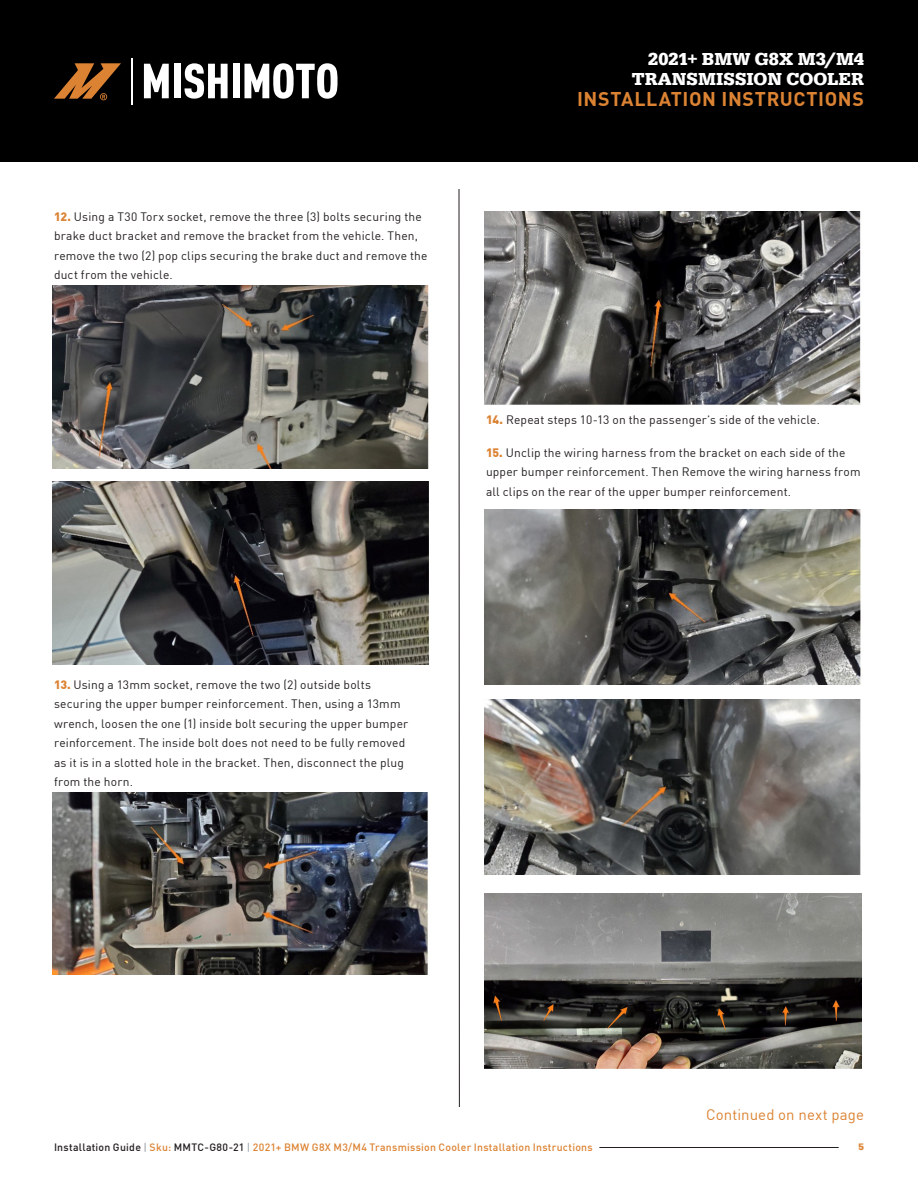
<style>
.page{position:relative;width:918px;height:1188px;background:#fff}
.page>*{position:absolute;margin:0;border:0;box-sizing:border-box;transform-origin:0 0}
.t1{font:700 19.5px "DINOT";letter-spacing:.03em;color:#dc8333}
.t2{font:700 18px/19.8px "Egyptienne URW";color:#fff;text-align:right}
.t3{font:15px "DINOT";letter-spacing:.005em;color:#dc8333}
.t4{font:12px/19.5px "DINOT";letter-spacing:.015em;color:#231f20}
.t5{font:500 10.5px "DINOT";letter-spacing:.025em;color:#dc8333}
.t6{font:700 9.75px "Egyptienne URW";color:#dc8333}
.s1{font-weight:900;color:#dc8333}
.s2{color:#231f20}
.s3{color:#a5acb4}
</style>
<div class="page">
<div style="left:0;top:0;width:918px;height:162px;background:#000001"></div>
<hr style="left:599px;top:1147px;width:240px;height:1px;background:#231f20">
<hr style="left:459px;top:189px;width:1px;height:918px;background:#231f20">
<svg style="left:144px;top:64px;width:25px;height:34px"></svg>
<div style="left:174px;top:64px;width:7px;height:34px;background:#fff"></div>
<svg style="left:185px;top:63px;width:43px;height:36px"></svg>
<div style="left:233px;top:64px;width:6px;height:34px;background:#fff"></div>
<svg style="left:244px;top:63px;width:94px;height:36px"></svg>
<hr style="left:131px;top:58px;width:2px;height:46px;background:#fff">
<svg style="left:54px;top:63px;width:67px;height:37px"></svg>
<img style="left:53px;top:286px;width:376px;height:182px">
<img style="left:53px;top:482px;width:377px;height:182px">
<img style="left:53px;top:793px;width:375px;height:182px">
<img style="left:484px;top:212px;width:377px;height:193px">
<img style="left:484px;top:509px;width:377px;height:176px">
<img style="left:484px;top:699px;width:377px;height:176px">
<img style="left:484px;top:893px;width:377px;height:176px">
<p class="t4" style="left:54px;top:206px;width:375px"><span class="s1">12.</span> Using a T30 Torx socket, remove the three (3) bolts securing the brake duct bracket and remove the bracket from the vehicle. Then, remove the two (2) pop clips securing the brake duct and remove the duct from the vehicle.</p>
<h2 class="t2" style="left:632px;top:50px;width:234px">2021+ BMW G8X M3/M4<br>TRANSMISSION COOLER</h2>
<h1 class="t1" style="left:577px;top:84px;width:288px">INSTALLATION INSTRUCTIONS</h1>
<p class="t4" style="left:486px;top:409px;width:336px"><span class="s1">14.</span> Repeat steps 10-13 on the passenger’s side of the vehicle.</p>
<p class="t4" style="left:486px;top:442px;width:376px"><span class="s1">15.</span> Unclip the wiring harness from the bracket on each side of the upper bumper reinforcement. Then Remove the wiring harness from all clips on the rear of the upper bumper reinforcement.</p>
<p class="t4" style="left:54px;top:674px;width:356px"><span class="s1">13.</span> Using a 13mm socket, remove the two (2) outside bolts securing the upper bumper reinforcement. Then, using a 13mm wrench, loosen the one (1) inside bolt securing the upper bumper reinforcement. The inside bolt does not need to be fully removed as it is in a slotted hole in the bracket. Then, disconnect the plug from the horn.</p>
<p class="t3" style="left:706px;top:1103px;width:159px">Continued on next page</p>
<p class="t5" style="left:54px;top:1139px;width:540px"><span class="s2">Installation Guide</span> <span class="s3">|</span> Sku: <span class="s2">MMTC-G80-21</span> <span class="s3">|</span> 2021+ BMW G8X M3/M4 Transmission Cooler Installation Instructions</p>
<p class="t6" style="left:859px;top:1141px;width:7px">5</p>
</div>
